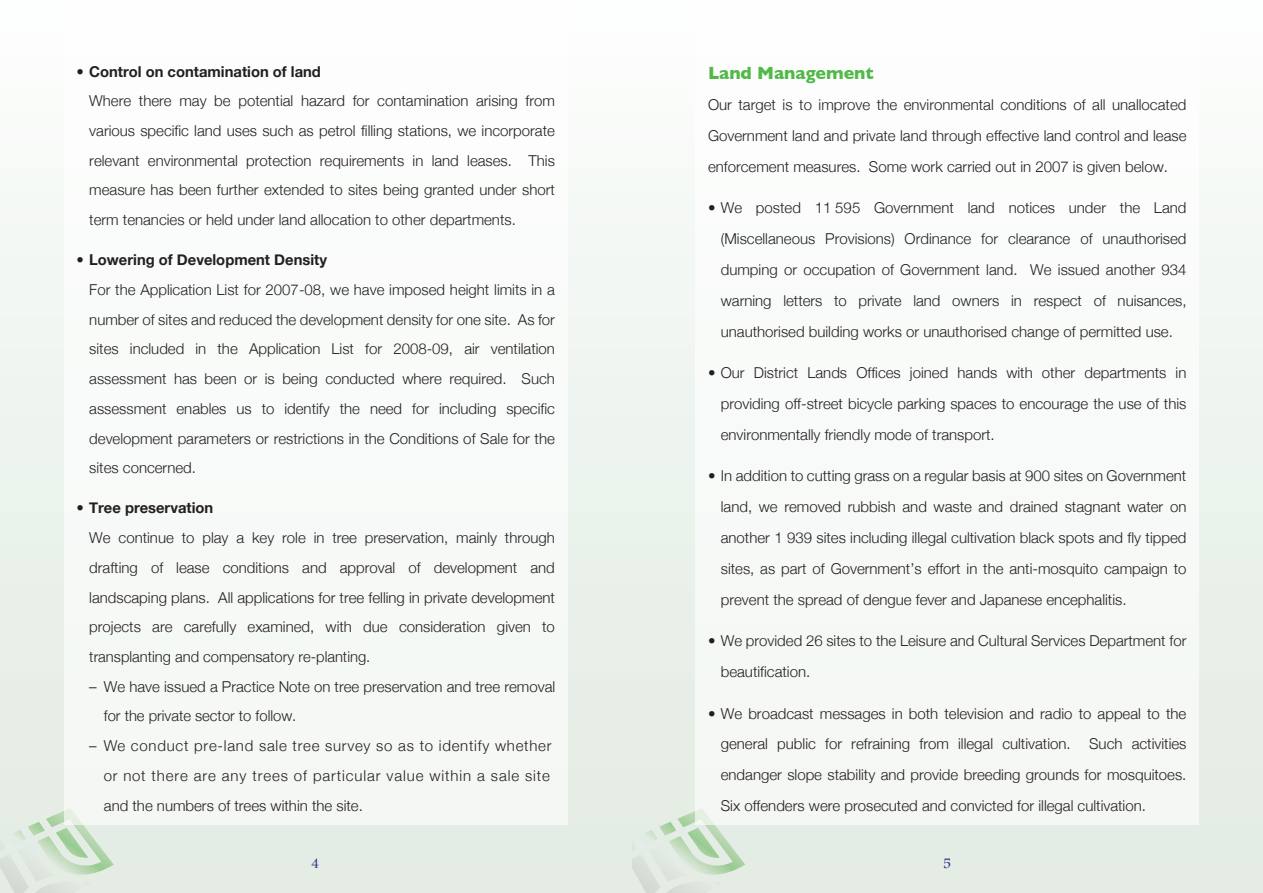
<style>
.page{position:relative;width:1263px;height:893px;background:#fff}
.page>*{position:absolute;margin:0;border:0;box-sizing:border-box;transform-origin:0 0}
.t1{font:700 18px "Gill Sans";color:#51b948}
.t2{font:300 15px/29.7px "Helvetica Neue";color:#231f20;text-align:justify}
.t3{font:15px "Footlight MT Light";color:#2e3092}
.s1{font-weight:700}
</style>
<div class="page">
<div style="left:631px;top:0;width:632px;height:893px;background:linear-gradient(to bottom,#fcfdfc,#e1ebe2)"></div>
<svg style="left:631px;top:808px;width:114px;height:85px;background:#d7e5d6"></svg>
<div style="left:695px;top:0;width:504px;height:825px;background:#f8fbf9"></div>
<div style="left:0;top:0;width:631px;height:893px;background:linear-gradient(to bottom,#fcfdfc,#e1ebe2)"></div>
<svg style="left:0;top:808px;width:114px;height:85px;background:#d7e5d6"></svg>
<div style="left:64px;top:0;width:504px;height:825px;background:#f8fbf9"></div>
<p class="t2" style="left:89px;top:56px;width:467px;text-align:left;text-indent:-13px"><span class="s1">• Control on contamination of land<br></span>Where there may be potential hazard for contamination arising from various specific land uses such as petrol filling stations, we incorporate relevant environmental protection requirements in land leases. This measure has been further extended to sites being granted under short term tenancies or held under land allocation to other departments.</p>
<p class="t2" style="left:89px;top:245px;width:467px;text-align:left;text-indent:-13px"><span class="s1">• Lowering of Development Density<br></span>For the Application List for 2007-08, we have imposed height limits in a number of sites and reduced the development density for one site. As for sites included in the Application List for 2008-09, air ventilation assessment has been or is being conducted where required. Such assessment enables us to identify the need for including specific development parameters or restrictions in the Conditions of Sale for the sites concerned.</p>
<p class="t2" style="left:89px;top:493px;width:467px;text-align:left;text-indent:-13px"><span class="s1">• Tree preservation<br></span>We continue to play a key role in tree preservation, mainly through drafting of lease conditions and approval of development and landscaping plans. All applications for tree felling in private development projects are carefully examined, with due consideration given to transplanting and compensatory re-planting.</p>
<p class="t2" style="left:104px;top:671px;width:453px;text-indent:-15px">– We have issued a Practice Note on tree preservation and tree removal for the private sector to follow.</p>
<p class="t2" style="left:104px;top:731px;width:449px;text-indent:-15px">– We conduct pre-land sale tree survey so as to identify whether or not there are any trees of particular value within a sale site and the numbers of trees within the site.</p>
<p class="t3" style="left:311px;top:855px;width:10px">4</p>
<p class="t1" style="left:708px;top:62px;width:167px">Land Management</p>
<p class="t2" style="left:708px;top:89px;width:480px;line-height:30.9px">Our target is to improve the environmental conditions of all unallocated Government land and private land through effective land control and lease enforcement measures. Some work carried out in 2007 is given below.</p>
<p class="t2" style="left:721px;top:192px;width:467px;line-height:30.9px;text-indent:-13px">• We posted 11 595 Government land notices under the Land (Miscellaneous Provisions) Ordinance for clearance of unauthorised dumping or occupation of Government land. We issued another 934 warning letters to private land owners in respect of nuisances, unauthorised building works or unauthorised change of permitted use.</p>
<p class="t2" style="left:721px;top:357px;width:467px;line-height:30.9px;text-indent:-13px">• Our District Lands Offices joined hands with other departments in providing off-street bicycle parking spaces to encourage the use of this environmentally friendly mode of transport.</p>
<p class="t2" style="left:721px;top:460px;width:467px;line-height:30.9px;text-indent:-13px">• In addition to cutting grass on a regular basis at 900 sites on Government land, we removed rubbish and waste and drained stagnant water on another 1 939 sites including illegal cultivation black spots and fly tipped sites, as part of Government’s effort in the anti-mosquito campaign to prevent the spread of dengue fever and Japanese encephalitis.</p>
<p class="t2" style="left:721px;top:625px;width:467px;line-height:30.9px;text-indent:-13px">• We provided 26 sites to the Leisure and Cultural Services Department for beautification.</p>
<p class="t2" style="left:721px;top:697px;width:467px;line-height:30.9px;text-indent:-13px">• We broadcast messages in both television and radio to appeal to the general public for refraining from illegal cultivation. Such activities endanger slope stability and provide breeding grounds for mosquitoes.<br>Six offenders were prosecuted and convicted for illegal cultivation.</p>
<p class="t3" style="left:943px;top:855px;width:10px">5</p>
</div>
